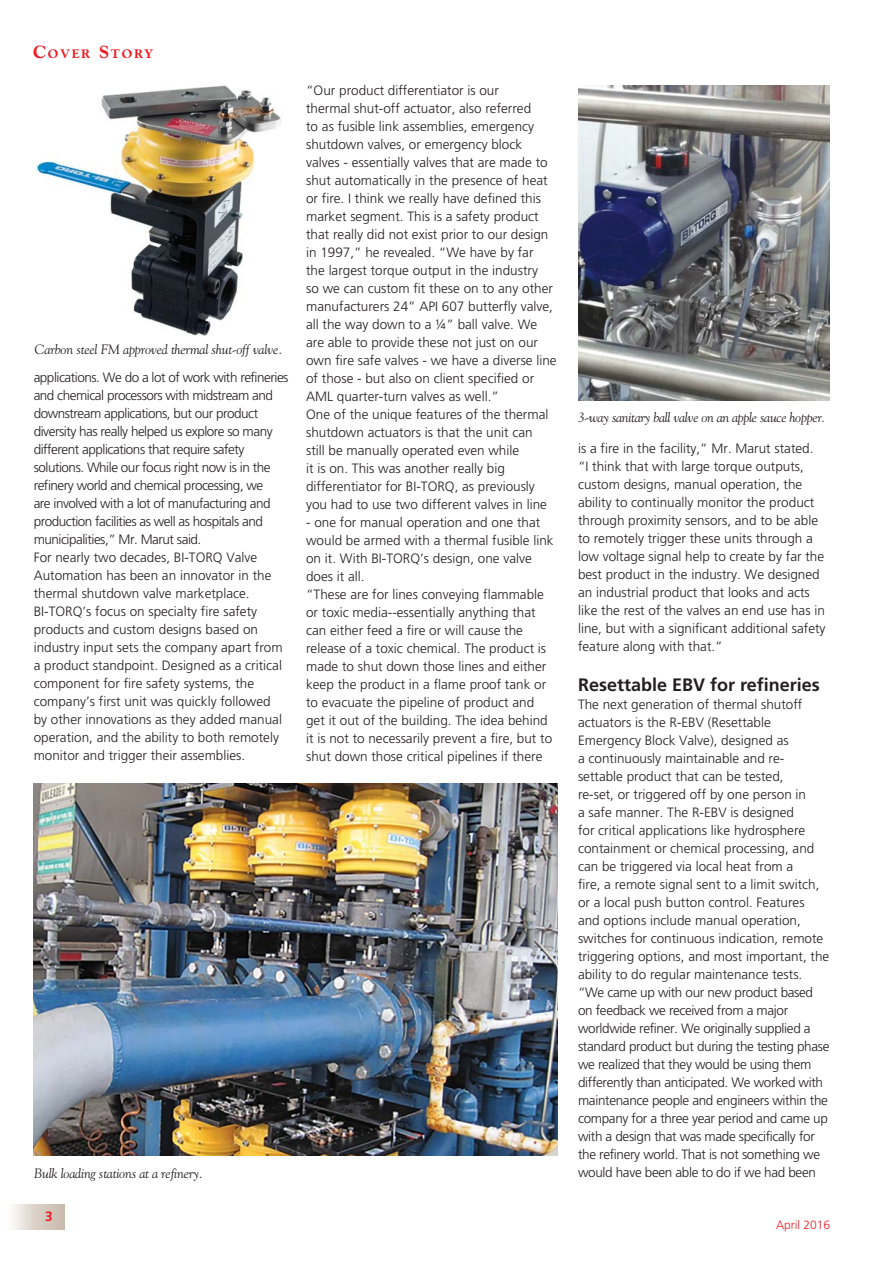
<style>
.page{position:relative;width:893px;height:1263px;background:#fff}
.page>*{position:absolute;margin:0;border:0;box-sizing:border-box;transform-origin:0 0}
.t1{font:700 18px "Frutiger";color:#231f20}
.t2{font:300 13.5px/18px "Frutiger";color:#231f20}
.t3{font:italic 13.5px "Goudy";letter-spacing:-.01em;color:#231f20}
.t4{font:700 13.5px "Frutiger";color:#ed1c24}
.t5{font:800 12.6px "Goudy";letter-spacing:.145em;color:#ed1c24}
.t6{font:300 12px "Frutiger";color:#ed1c24}
.s1{font-size:18px}
</style>
<div class="page">
<div style="left:5px;top:1204px;width:60px;height:25px;background:linear-gradient(to right,#fcfcfb,#c4b5a6)"></div>
<img style="left:578px;top:85px;width:251px;height:316px">
<img style="left:35px;top:85px;width:246px;height:251px">
<img style="left:33px;top:783px;width:525px;height:372px">
<p class="t5" style="left:33px;top:49px;width:122px"><span class="s1">C</span>OVER <span class="s1">S</span>TORY</p>
<p class="t3" style="left:35px;top:344px;width:249px">Carbon steel FM approved thermal shut-off valve.</p>
<p class="t2" style="left:34px;top:370px;width:256px">applications. We do a lot of work with refineries and chemical processors with midstream and downstream applications, but our product diversity has really helped us explore so many different applications that require safety solutions. While our focus right now is in the refinery world and chemical processing, we<br>are involved with a lot of manufacturing and production facilities as well as hospitals and municipalities,” Mr. Marut said.<br>For nearly two decades, BI-TORQ Valve Automation has been an innovator in the thermal shutdown valve marketplace.<br>BI-TORQ’s focus on specialty fire safety products and custom designs based on industry input sets the company apart from a product standpoint. Designed as a critical component for fire safety systems, the company’s first unit was quickly followed<br>by other innovations as they added manual operation, and the ability to both remotely monitor and trigger their assemblies.</p>
<p class="t2" style="left:306px;top:83px;width:252px">“Our product differentiator is our<br>thermal shut-off actuator, also referred<br>to as fusible link assemblies, emergency shutdown valves, or emergency block valves - essentially valves that are made to shut automatically in the presence of heat or fire. I think we really have defined this market segment. This is a safety product that really did not exist prior to our design in 1997,” he revealed. “We have by far<br>the largest torque output in the industry<br>so we can custom fit these on to any other manufacturers 24” API 607 butterfly valve, all the way down to a ¼” ball valve. We are able to provide these not just on our own fire safe valves - we have a diverse line of those - but also on client specified or AML quarter-turn valves as well.”<br>One of the unique features of the thermal shutdown actuators is that the unit can<br>still be manually operated even while<br>it is on. This was another really big differentiator for BI-TORQ, as previously you had to use two different valves in line</p>
<p class="t2" style="left:306px;top:515px;width:249px">- one for manual operation and one that would be armed with a thermal fusible link on it. With BI-TORQ’s design, one valve does it all.<br>“These are for lines conveying flammable or toxic media--essentially anything that can either feed a fire or will cause the release of a toxic chemical. The product is made to shut down those lines and either keep the product in a flame proof tank or to evacuate the pipeline of product and get it out of the building. The idea behind it is not to necessarily prevent a fire, but to shut down those critical pipelines if there</p>
<p class="t3" style="left:34px;top:1168px;width:171px">Bulk loading stations at a refinery.</p>
<p class="t4" style="left:45px;top:1211px;width:9px">3</p>
<p class="t3" style="left:578px;top:412px;width:249px">3-way sanitary ball valve on an apple sauce hopper.</p>
<p class="t2" style="left:578px;top:441px;width:249px">is a fire in the facility,” Mr. Marut stated. “I think that with large torque outputs, custom designs, manual operation, the ability to continually monitor the product through proximity sensors, and to be able to remotely trigger these units through a low voltage signal help to create by far the best product in the industry. We designed an industrial product that looks and acts like the rest of the valves an end use has in line, but with a significant additional safety feature along with that.”</p>
<h1 class="t1" style="left:578px;top:677px;width:243px">Resettable EBV for refineries</h1>
<p class="t2" style="left:578px;top:696px;width:253px">The next generation of thermal shutoff actuators is the R-EBV (Resettable Emergency Block Valve), designed as<br>a continuously maintainable and re&shy;settable product that can be tested,<br>re-set, or triggered off by one person in<br>a safe manner. The R-EBV is designed<br>for critical applications like hydrosphere containment or chemical processing, and can be triggered via local heat from a<br>fire, a remote signal sent to a limit switch, or a local push button control. Features and options include manual operation, switches for continuous indication, remote triggering options, and most important, the ability to do regular maintenance tests. “We came up with our new product based on feedback we received from a major worldwide refiner. We originally supplied a standard product but during the testing phase we realized that they would be using them differently than anticipated. We worked with maintenance people and engineers within the company for a three year period and came up with a design that was made specifically for the refinery world. That is not something we would have been able to do if we had been</p>
<p class="t6" style="left:776px;top:1220px;width:56px">April 2016</p>
</div>
